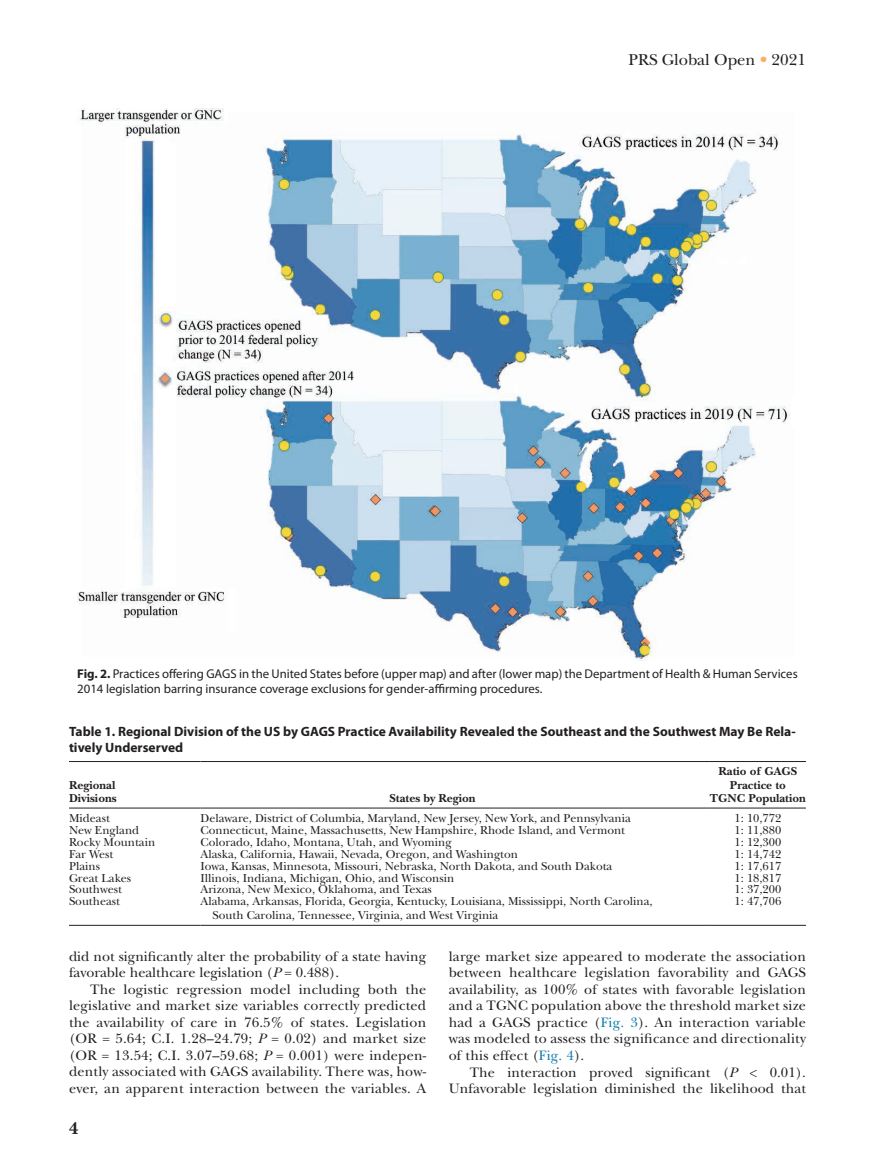
<style>
.page{position:relative;width:878px;height:1175px;background:#fff}
.page>*{position:absolute;margin:0;border:0;box-sizing:border-box;transform-origin:0 0}
.t1{font:700 18px "New Baskerville Std";color:#231f20}
.t2{font:16.5px "New Baskerville Std";color:#231f20}
.t3{font:14.25px/16.5px "New Baskerville Std";letter-spacing:.005em;color:#231f20;text-align:justify}
.t4{font:700 13.5px/16.5px "Myriad Pro";color:#231f20}
.t5{font:12.75px/15px "Myriad Pro";color:#231f20}
.t6{font:12px/13.5px "New Baskerville Std";color:#231f20}
.t7{font:700 12px/13.5px "New Baskerville Std";color:#231f20}
.s1{color:#fab05f}
.s2{font-weight:700}
.s3{font-style:italic}
.s4{color:#0f7eac}
</style>
<div class="page">
<img style="left:77px;top:108px;width:713px;height:552px">
<hr style="left:69px;top:761px;width:131px;height:1px;background:#231f20">
<hr style="left:200px;top:761px;width:510px;height:1px;background:#231f20">
<hr style="left:710px;top:761px;width:96px;height:1px;background:#231f20">
<hr style="left:69px;top:807px;width:131px;height:1px;background:#231f20">
<hr style="left:200px;top:807px;width:510px;height:1px;background:#231f20">
<hr style="left:710px;top:807px;width:96px;height:1px;background:#231f20">
<hr style="left:69px;top:925px;width:131px;height:1px;background:#231f20">
<hr style="left:200px;top:925px;width:510px;height:1px;background:#231f20">
<hr style="left:710px;top:925px;width:96px;height:1px;background:#231f20">
<p class="t2" style="left:628px;top:50px;width:179px">PRS Global Open <span class="s1">•</span> 2021</p>
<p class="t5" style="left:77px;top:666px;width:722px;text-indent:153px">S in the United States before (upper map) and after (lower map) the Department of Health &amp; Human Services<br>2014 legislation barring insurance coverage exclusions for gender-affirming procedures.</p>
<p class="t4" style="left:69px;top:722px;width:728px">Table 1. Regional Division of the US by GAGS Practice Availability Revealed the Southeast and the Southwest May Be Rela&shy;tively Underserved</p>
<p class="t7" style="left:69px;top:778px;width:49px">Regional<br>Divisions</p>
<p class="t5" style="left:77px;top:666px;width:138px"><span class="s2">Fig. 2.</span> Practices offering GAG</p>
<p class="t7" style="left:710px;top:764px;width:97px;text-align:center">Ratio of GAGS<br>Practice to<br>TGNC Population</p>
<p class="t7" style="left:389px;top:791px;width:88px">States by Region</p>
<p class="t6" style="left:69px;top:811px;width:42px">Mideast</p>
<p class="t6" style="left:200px;top:811px;width:432px">Delaware, District of Columbia, Maryland, New Jersey, New York, and Pennsylvania</p>
<p class="t6" style="left:734px;top:811px;width:48px">1: 10,772</p>
<p class="t6" style="left:69px;top:823px;width:72px">New England</p>
<p class="t6" style="left:200px;top:823px;width:426px">Connecticut, Maine, Massachusetts, New Hampshire, Rhode Island, and Vermont</p>
<p class="t6" style="left:734px;top:823px;width:48px">1: 11,880</p>
<p class="t6" style="left:69px;top:835px;width:88px">Rocky Mountain</p>
<p class="t6" style="left:200px;top:835px;width:253px">Colorado, Idaho, Montana, Utah, and Wyoming</p>
<p class="t6" style="left:734px;top:835px;width:48px">1: 12,300</p>
<p class="t6" style="left:69px;top:847px;width:46px">Far West</p>
<p class="t6" style="left:200px;top:847px;width:319px">Alaska, California, Hawaii, Nevada, Oregon, and Washington</p>
<p class="t6" style="left:734px;top:847px;width:48px">1: 14,742</p>
<p class="t6" style="left:69px;top:859px;width:32px">Plains</p>
<p class="t6" style="left:200px;top:859px;width:413px">Iowa, Kansas, Minnesota, Missouri, Nebraska, North Dakota, and South Dakota</p>
<p class="t6" style="left:734px;top:859px;width:48px">1: 17,617</p>
<p class="t6" style="left:69px;top:871px;width:64px">Great Lakes</p>
<p class="t6" style="left:200px;top:871px;width:255px">Illinois, Indiana, Michigan, Ohio, and Wisconsin</p>
<p class="t6" style="left:734px;top:871px;width:48px">1: 18,817</p>
<p class="t6" style="left:69px;top:883px;width:54px">Southwest</p>
<p class="t6" style="left:200px;top:883px;width:233px">Arizona, New Mexico, Oklahoma, and Texas</p>
<p class="t6" style="left:734px;top:883px;width:48px">1: 37,200</p>
<p class="t6" style="left:69px;top:894px;width:52px">Southeast</p>
<p class="t6" style="left:212px;top:894px;width:441px;text-indent:-12px">Alabama, Arkansas, Florida, Georgia, Kentucky, Louisiana, Mississippi, North Carolina,<br>South Carolina, Tennessee, Virginia, and West Virginia</p>
<p class="t6" style="left:734px;top:894px;width:48px">1: 47,706</p>
<p class="t3" style="left:69px;top:948px;width:359px">did not significantly alter the probability of a state having favorable healthcare legislation (<span class="s3">P</span> = 0.488).</p>
<p class="t3" style="left:69px;top:981px;width:359px;text-indent:21px">The logistic regression model including both the legislative and market size variables correctly predicted the availability of care in 76.5% of states. Legislation (OR = 5.64; C.I. 1.28–24.79; <span class="s3">P</span> = 0.02) and market size (OR = 13.54; C.I. 3.07–59.68; <span class="s3">P</span> = 0.001) were indepen&shy;dently associated with GAGS availability. There was, how&shy;ever, an apparent interaction between the variables. A</p>
<p class="t1" style="left:69px;top:1118px;width:11px">4</p>
<p class="t3" style="left:449px;top:948px;width:359px">large market size appeared to moderate the association between healthcare legislation favorability and GAGS availability, as 100% of states with favorable legislation and a TGNC population above the threshold market size had a GAGS practice (<span class="s4">Fig. 3</span>). An interaction variable was modeled to assess the significance and directionality of this effect (<span class="s4">Fig. 4</span>).</p>
<p class="t3" style="left:449px;top:1063px;width:359px;text-align:right">The interaction proved significant (<span class="s3">P</span> &lt; 0.01).<br>Unfavorable legislation diminished the likelihood that</p>
</div>
